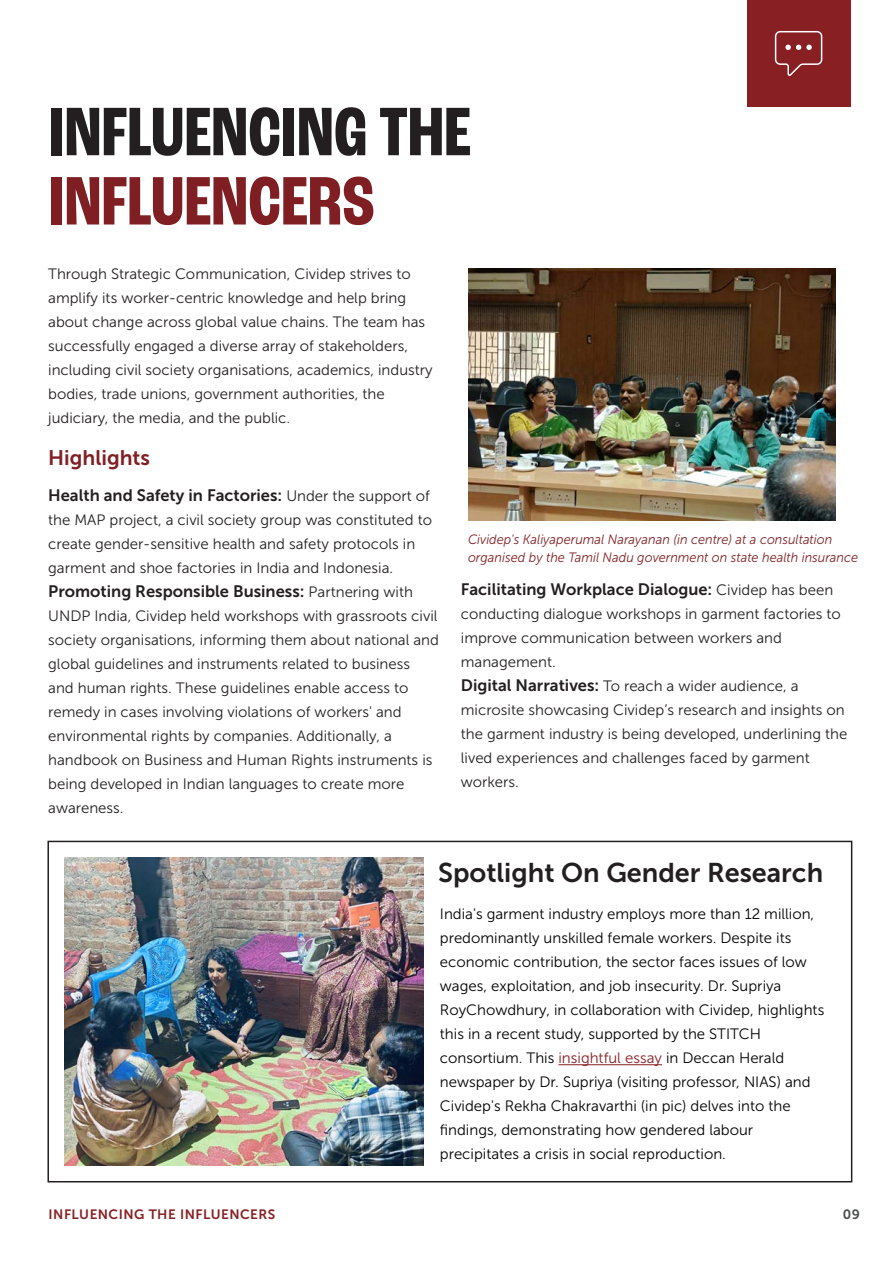
<style>
.page{position:relative;width:894px;height:1263px;background:#fff}
.page>*{position:absolute;margin:0;border:0;box-sizing:border-box;transform-origin:0 0}
.t1{font:700 condensed 72px "Roc Grotesk";color:#231f20}
.t2{font:700 condensed 72px "Roc Grotesk";color:#801f23}
.t3{font:27px "Museo Sans 700";color:#231f20}
.t4{font:21px "Museo Sans 700";color:#801f23}
.t5{font:16.5px "Museo Sans 700";color:#231f20}
.t6{font:15px/24px "Museo Sans 300";color:#231f20}
.t7{font:15px/24px "Museo Sans 300";color:#000}
.t8{font:italic 13.5px/18px "Museo Sans 300";color:#801f23;scale:.94 1}
.t9{font:13.5px "Museo Sans 700";letter-spacing:.035em;color:#871f23}
.t10{font:13.5px "Museo Sans 700";color:#4d4e4e}
.s1{font-family:"Museo Sans 300";font-size:15px}
.s2{font-family:"Museo Sans 700";font-size:16.5px}
.s3{color:#871f23}
</style>
<div class="page">
<div style="left:746px;top:0;width:103px;height:107px;background:#871f23"></div>
<svg style="left:774px;top:31px;width:48px;height:45px"></svg>
<img style="left:468px;top:268px;width:367px;height:253px">
<div style="left:47px;top:840px;width:805px;height:342px;border:2px solid #231f20"></div>
<hr style="left:558px;top:1064px;width:103px;height:1px;background:#871f23">
<img style="left:64px;top:857px;width:359px;height:308px">
<h1 class="t1" style="left:49px;top:89px;width:423px">INFLUENCING THE</h1>
<h1 class="t2" style="left:49px;top:158px;width:328px">INFLUENCERS</h1>
<p class="t6" style="left:48px;top:262px;width:386px">Through Strategic Communication, Cividep strives to amplify its worker-centric knowledge and help bring about change across global value chains. The team has successfully engaged a diverse array of stakeholders, including civil society organisations, academics, industry bodies, trade unions, government authorities, the judiciary, the media, and the public.</p>
<h3 class="t4" style="left:48px;top:446px;width:103px">Highlights</h3>
<p class="t5" style="left:48px;top:486px;width:383px">Health and Safety in Factories: <span class="s1">Under the support of</span></p>
<p class="t6" style="left:48px;top:508px;width:385px">the MAP project, a civil society group was constituted to create gender-sensitive health and safety protocols in garment and shoe factories in India and Indonesia.</p>
<p class="t5" style="left:48px;top:582px;width:366px">Promoting Responsible Business: <span class="s1">Partnering with</span></p>
<p class="t6" style="left:48px;top:604px;width:392px">UNDP India, Cividep held workshops with grassroots civil society organisations, informing them about national and global guidelines and instruments related to business and human rights. These guidelines enable access to remedy in cases involving violations of workers' and environmental rights by companies. Additionally, a handbook on Business and Human Rights instruments is being developed in Indian languages to create more awareness.</p>
<p class="t8" style="left:468px;top:530px;width:416px">Cividep's Kaliyaperumal Narayanan (in centre) at a consultation organised by the Tamil Nadu government on state health insurance</p>
<p class="t5" style="left:460px;top:580px;width:374px">Facilitating Workplace Dialogue: <span class="s1">Cividep has been</span></p>
<p class="t6" style="left:460px;top:602px;width:388px">conducting dialogue workshops in garment factories to improve communication between workers and management.<br><span class="s2">Digital Narratives:</span> To reach a wider audience, a microsite showcasing Cividep’s research and insights on the garment industry is being developed, underlining the lived experiences and challenges faced by garment workers.</p>
<h2 class="t3" style="left:438px;top:857px;width:386px">Spotlight On Gender Research</h2>
<p class="t7" style="left:440px;top:902px;width:386px">India's garment industry employs more than 12 million, predominantly unskilled female workers. Despite its economic contribution, the sector faces issues of low wages, exploitation, and job insecurity. Dr. Supriya RoyChowdhury, in collaboration with Cividep, highlights this in a recent study, supported by the STITCH consortium. This <span class="s3">insightful essay</span> in Deccan Herald newspaper by Dr. Supriya (visiting professor, NIAS) and Cividep's Rekha Chakravarthi (in pic) delves into the findings, demonstrating how gendered labour precipitates a crisis in social reproduction.</p>
<p class="t9" style="left:49px;top:1207px;width:228px">INFLUENCING THE INFLUENCERS</p>
<p class="t10" style="left:842px;top:1207px;width:19px">09</p>
</div>
